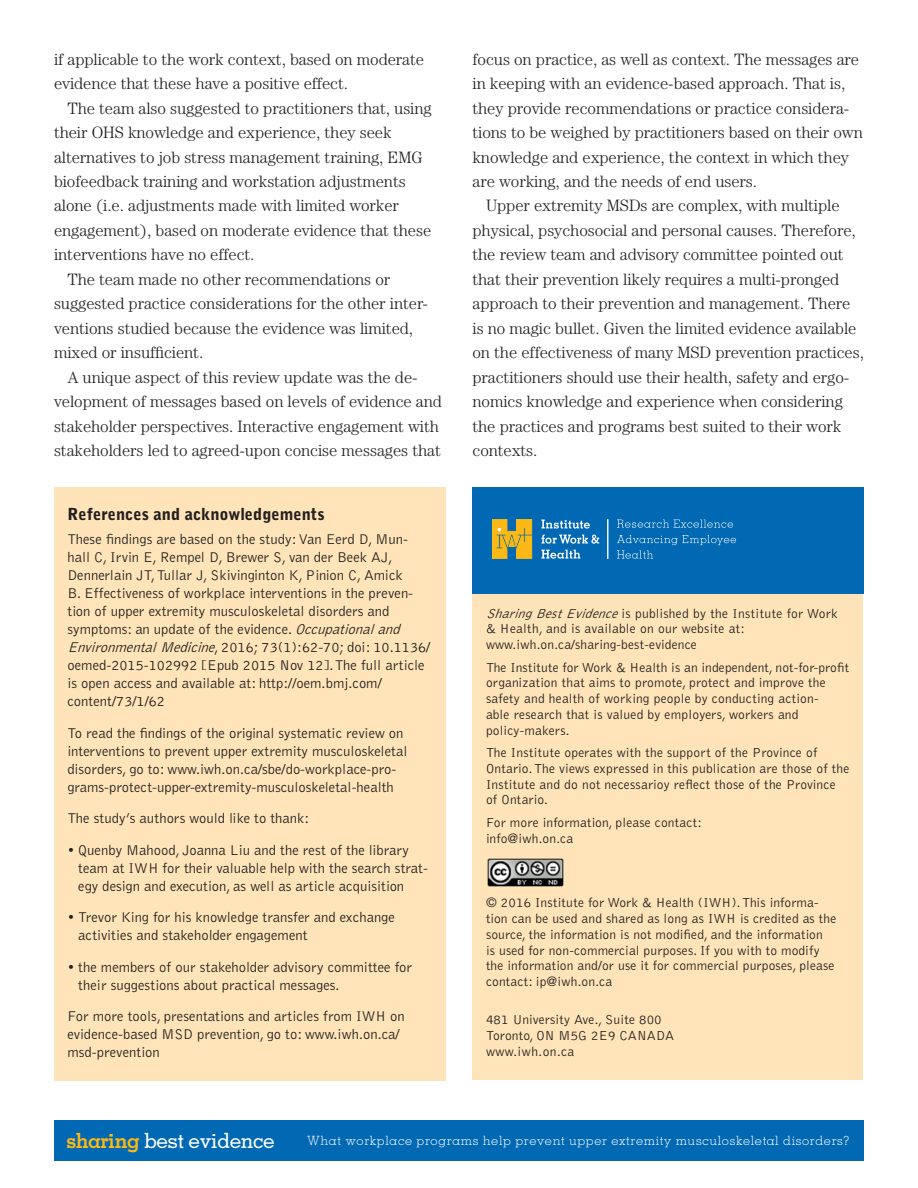
<style>
.page{position:relative;width:918px;height:1188px;background:#fff}
.page>*{position:absolute;margin:0;border:0;box-sizing:border-box;transform-origin:0 0}
.issue_briefing{font:500 21px "Memphis LT Std";letter-spacing:-.025em;color:#fff}
.Issue_Briefing_-_Bod{font:300 16.5px/24.5px "Century Std";letter-spacing:-.005em;color:#231f20}
.Issue_Briefing_-_Box{font:900 16.5px "Bell Gothic Std";color:#231f20}
.Issue_Briefing_-_Box-2{font:300 14.7px/18px "Bell Gothic Std";color:#231f20}
.Article_-_References{font:300 13.5px/15.8px "Bell Gothic Std";letter-spacing:.01em;color:#231f20}
.t1{font:300 12.75px "Memphis LT Std";letter-spacing:.05em;color:#fff}
.s1{font-style:italic}
.s2{font-weight:700;color:#fcb814}
</style>
<div class="page">
<div style="left:54px;top:1120px;width:810px;height:41px;background:#0168b3"></div>
<div style="left:472px;top:592px;width:391px;height:488px;background:#fee4b8"></div>
<img style="left:487px;top:858px;width:76px;height:28px">
<div style="left:472px;top:487px;width:392px;height:107px;background:#0168b3"></div>
<hr style="left:608px;top:519px;width:1px;height:40px;background:#fff">
<svg style="left:492px;top:520px;width:40px;height:38px;background:#cfaa31"></svg>
<svg style="left:541px;top:520px;width:49px;height:9px"></svg>
<svg style="left:541px;top:535px;width:58px;height:9px"></svg>
<svg style="left:541px;top:550px;width:39px;height:9px"></svg>
<svg style="left:617px;top:520px;width:116px;height:8px"></svg>
<svg style="left:617px;top:535px;width:119px;height:24px"></svg>
<div style="left:54px;top:487px;width:392px;height:594px;background:#fee4b8"></div>
<p class="Issue_Briefing_-_Bod" style="left:54px;top:47px;width:372px">if applicable to the work context, based on moderate evidence that these have a positive effect.</p>
<p class="Issue_Briefing_-_Bod" style="left:54px;top:96px;width:379px;text-indent:14px">The team also suggested to practitioners that, using their OHS knowledge and experience, they seek alternatives to job stress management training, EMG biofeedback training and workstation adjustments alone (i.e. adjustments made with limited worker engagement), based on moderate evidence that these interventions have no effect.</p>
<p class="Issue_Briefing_-_Bod" style="left:54px;top:267px;width:375px;text-indent:14px">The team made no other recommendations or suggested practice considerations for the other inter&shy;ventions studied because the evidence was limited, mixed or insufficient.</p>
<p class="Issue_Briefing_-_Bod" style="left:54px;top:365px;width:390px;text-indent:14px">A unique aspect of this review update was the de&shy;velopment of messages based on levels of evidence and stakeholder perspectives. Interactive engagement with stakeholders led to agreed-upon concise messages that</p>
<p class="Issue_Briefing_-_Box" style="left:68px;top:504px;width:259px">References and acknowledgements</p>
<p class="Issue_Briefing_-_Box-2" style="left:68px;top:531px;width:364px">These findings are based on the study: Van Eerd D, Mun&shy;hall C, Irvin E, Rempel D, Brewer S, van der Beek AJ, Dennerlain JT, Tullar J, Skivinginton K, Pinion C, Amick<br>B. Effectiveness of workplace interventions in the preven&shy;tion of upper extremity musculoskeletal disorders and symptoms: an update of the evidence. <span class="s1">Occupationaland EnvironmentalMedicine</span>, 2016; 73(1):62-70; doi: 10.1136/ oemed-2015-102992 [Epub 2015 Nov 12]. The full article is open access and available at: http://oem.bmj.com/ content/73/1/62</p>
<p class="Issue_Briefing_-_Box-2" style="left:68px;top:724px;width:341px">To read the findings of the original systematic review on interventions to prevent upper extremity musculoskeletal disorders, go to: www.iwh.on.ca/sbe/do-workplace-pro&shy;grams-protect-upper-extremity-musculoskeletal-health</p>
<p class="Issue_Briefing_-_Box-2" style="left:68px;top:810px;width:243px">The study’s authors would like to thank:</p>
<p class="Issue_Briefing_-_Box-2" style="left:78px;top:841px;width:351px;text-indent:-11px">• Quenby Mahood, Joanna Liu and the rest of the library team at IWH for their valuable help with the search strat&shy;egy design and execution, as well as article acquisition</p>
<p class="Issue_Briefing_-_Box-2" style="left:78px;top:909px;width:318px;text-indent:-11px">• Trevor King for his knowledge transfer and exchange activities and stakeholder engagement</p>
<p class="Issue_Briefing_-_Box-2" style="left:78px;top:958px;width:335px;text-indent:-11px">• the members of our stakeholder advisory committee for their suggestions about practical messages.</p>
<p class="Issue_Briefing_-_Box-2" style="left:68px;top:1008px;width:339px">For more tools, presentations and articles from IWH on evidence-based MSD prevention, go to: www.iwh.on.ca/ msd-prevention</p>
<p class="Issue_Briefing_-_Bod" style="left:472px;top:47px;width:392px">focus on practice, as well as context. The messages are in keeping with an evidence-based approach. That is, they provide recommendations or practice considera&shy;tions to be weighed by practitioners based on their own knowledge and experience, the context in which they are working, and the needs of end users.</p>
<p class="Issue_Briefing_-_Bod" style="left:472px;top:193px;width:393px;text-indent:14px">Upper extremity MSDs are complex, with multiple physical, psychosocial and personal causes. Therefore, the review team and advisory committee pointed out that their prevention likely requires a multi-pronged approach to their prevention and management. There is no magic bullet. Given the limited evidence available on the effectiveness of many MSD prevention practices, practitioners should use their health, safety and ergo&shy;nomics knowledge and experience when considering the practices and programs best suited to their work contexts.</p>
<p class="Article_-_References" style="left:486px;top:606px;width:353px"><span class="s1">SharingBestEvidence</span>is published by the Institute for Work &amp; Health, and is available on our website at: www.iwh.on.ca/sharing-best-evidence</p>
<p class="Article_-_References" style="left:486px;top:660px;width:365px">The Institute for Work &amp; Health is an independent, not-for-profit organization that aims to promote, protect and improve the safety and health of working people by conducting action-<br>able research that is valued by employers, workers and policy-makers.</p>
<p class="Article_-_References" style="left:486px;top:745px;width:365px">The Institute operates with the support of the Province of Ontario. The views expressed in this publication are those of the Institute and do not necessarioy reflect those of the Province of Ontario.</p>
<p class="Article_-_References" style="left:486px;top:815px;width:217px">For more information, please contact: info@iwh.on.ca</p>
<p class="Article_-_References" style="left:486px;top:895px;width:352px">© 2016 Institute for Work &amp; Health (IWH). This informa&shy;tion can be used and shared as long as IWH is credited as the source, the information is not modified, and the information<br>is used for non-commercial purposes. If you with to modify the information and/or use it for commercial purposes, please contact: ip@iwh.on.ca</p>
<p class="Article_-_References" style="left:486px;top:1012px;width:190px">481 University Ave., Suite 800<br>Toronto, ON M5G 2E9 CANADA www.iwh.on.ca</p>
<p class="issue_briefing" style="left:66px;top:1127px;width:210px"><span class="s2">sharing</span> best evidence</p>
<p class="t1" style="left:307px;top:1132px;width:544px">What workplace programs help prevent upper extremity musculoskeletal disorders?</p>
</div>
